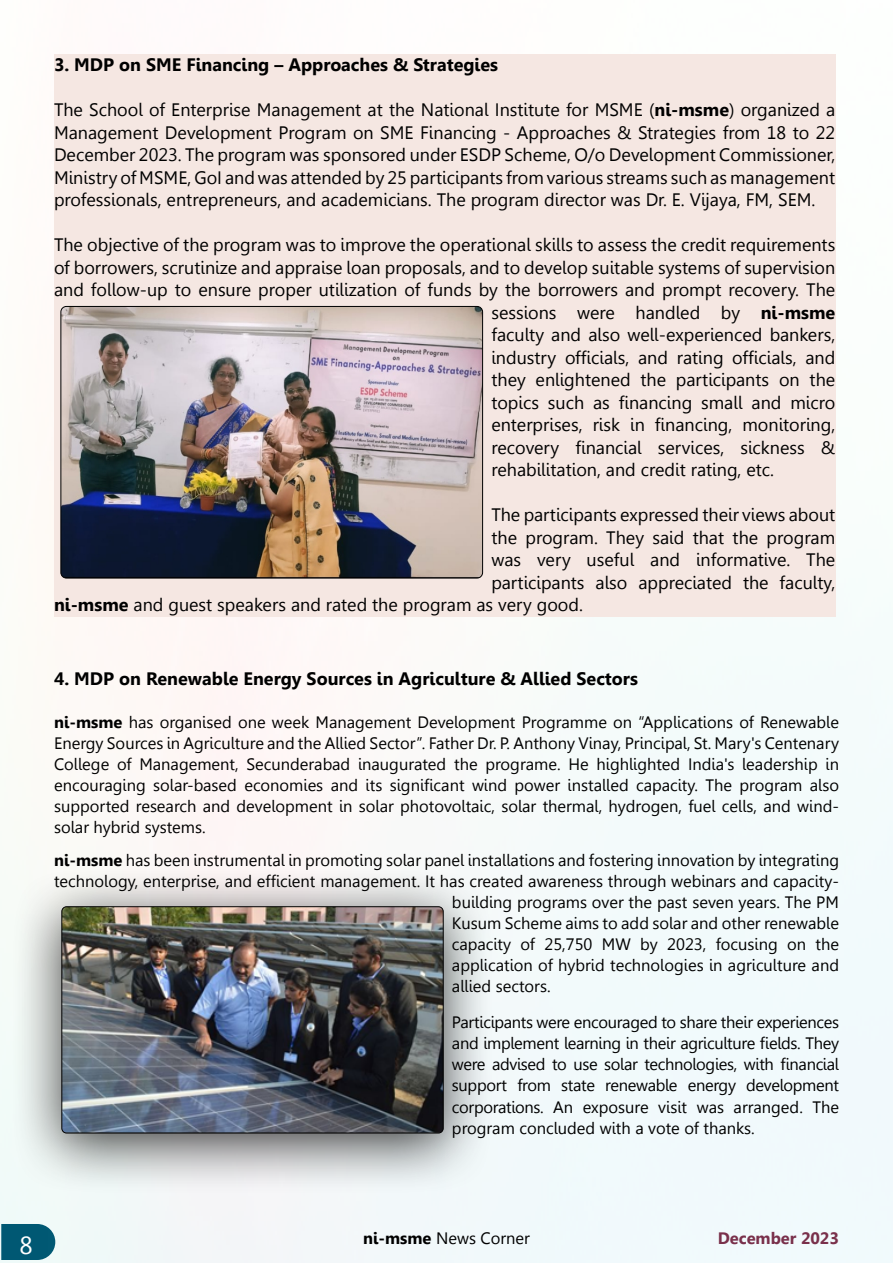
<style>
.page{position:relative;width:893px;height:1263px;background:#fff}
.page>*{position:absolute;margin:0;border:0;box-sizing:border-box;transform-origin:0 0}
.t1{font:24.75px "Leelawadee";color:#fff}
.t2{font:18px/22.5px "Leelawadee";color:#000;text-align:justify}
.t3{font:700 18px "Leelawadee";color:#000}
.t4{font:16.5px/21px "Leelawadee";color:#000;text-align:justify}
.t5{font:700 16.5px "Leelawadee";color:#79304b}
.s1{font-weight:700}
</style>
<div class="page">
<svg style="left:1px;top:1224px;width:54px;height:36px;background:#11637c"></svg>
<div style="left:54px;top:54px;width:781px;height:563px;background:#f5e7e2"></div>
<img style="left:61px;top:306px;width:422px;height:272px">
<div style="left:61px;top:306px;width:422px;height:272px;border:1px solid #000;border-radius:6px"></div>
<div style="left:11px;top:867px;width:483px;height:328px;background:#000;opacity:.75"></div>
<img style="left:62px;top:907px;width:381px;height:226px">
<div style="left:62px;top:906px;width:381px;height:227px;border:1px solid #000;border-radius:5px"></div>
<p class="t3" style="left:54px;top:54px;width:446px">3. MDP on SME Financing – Approaches &amp; Strategies</p>
<p class="t2" style="left:54px;top:99px;width:783px">The School of Enterprise Management at the National Institute for MSME (<span class="s1">ni-msme</span>) organized a Management Development Program on SME Financing - Approaches &amp; Strategies from 18 to 22<br>December 2023. The program was sponsored under ESDP Scheme, O/o Development Commissioner, Ministry of MSME, GoI and was attended by 25 participants from various streams such as management professionals, entrepreneurs, and academicians. The program director was Dr. E. Vijaya, FM, SEM.</p>
<p class="t2" style="left:54px;top:234px;width:783px">The objective of the program was to improve the operational skills to assess the credit requirements</p>
<p class="t2" style="left:54px;top:256px;width:783px">of borrowers, scrutinize and appraise loan proposals, and to develop suitable systems of supervision</p>
<p class="t2" style="left:54px;top:279px;width:783px">and follow-up to ensure proper utilization of funds by the borrowers and prompt recovery. The</p>
<p class="t2" style="left:491px;top:301px;width:345px">sessions were handled by <span class="s1">ni-msme</span></p>
<p class="t2" style="left:491px;top:324px;width:345px">faculty and also well-experienced bankers,</p>
<p class="t2" style="left:491px;top:346px;width:345px">industry officials, and rating officials, and</p>
<p class="t2" style="left:491px;top:369px;width:345px">they enlightened the participants on the</p>
<p class="t2" style="left:491px;top:391px;width:345px">topics such as financing small and micro</p>
<p class="t2" style="left:491px;top:414px;width:345px">enterprises, risk in financing, monitoring,</p>
<p class="t2" style="left:491px;top:436px;width:345px">recovery financial services, sickness &amp;</p>
<p class="t2" style="left:491px;top:459px;width:284px">rehabilitation, and credit rating, etc.</p>
<p class="t2" style="left:491px;top:504px;width:345px">The participants expressed their views about</p>
<p class="t2" style="left:491px;top:526px;width:345px">the program. They said that the program</p>
<p class="t2" style="left:491px;top:549px;width:345px">was very useful and informative. The</p>
<p class="t2" style="left:491px;top:571px;width:345px">participants also appreciated the faculty,</p>
<p class="t2" style="left:54px;top:594px;width:530px"><span class="s1">ni-msme</span> and guest speakers and rated the program as very good.</p>
<p class="t3" style="left:54px;top:668px;width:585px">4. MDP on Renewable Energy Sources in Agriculture &amp; Allied Sectors</p>
<p class="t4" style="left:54px;top:712px;width:786px"><span class="s1">ni-msme</span> has organised one week Management Development Programme on “Applications of Renewable Energy Sources in Agriculture and the Allied Sector”. Father Dr. P. Anthony Vinay, Principal, St. Mary's Centenary College of Management, Secunderabad inaugurated the programe. He highlighted India's leadership in encouraging solar-based economies and its significant wind power installed capacity. The program also supported research and development in solar photovoltaic, solar thermal, hydrogen, fuel cells, and wind&shy;solar hybrid systems.</p>
<p class="t4" style="left:54px;top:850px;width:786px"><span class="s1">ni-msme</span> has been instrumental in promoting solar panel installations and fostering innovation by integrating</p>
<p class="t4" style="left:54px;top:871px;width:786px">technology, enterprise, and efficient management. It has created awareness through webinars and capacity-</p>
<p class="t4" style="left:452px;top:892px;width:389px">building programs over the past seven years. The PM</p>
<p class="t4" style="left:452px;top:913px;width:389px">Kusum Scheme aims to add solar and other renewable</p>
<p class="t4" style="left:452px;top:934px;width:389px">capacity of 25,750 MW by 2023, focusing on the</p>
<p class="t4" style="left:452px;top:955px;width:389px">application of hybrid technologies in agriculture and</p>
<p class="t4" style="left:452px;top:976px;width:100px">allied sectors.</p>
<p class="t4" style="left:452px;top:1012px;width:389px">Participants were encouraged to share their experiences and implement learning in their agriculture fields. They were advised to use solar technologies, with financial support from state renewable energy development corporations. An exposure visit was arranged. The program concluded with a vote of thanks.</p>
<h1 class="t1" style="left:19px;top:1231px;width:15px">8</h1>
<p class="t4" style="left:363px;top:1228px;width:168px"><span class="s1">ni-msme</span> News Corner</p>
<p class="t5" style="left:718px;top:1228px;width:123px">December 2023</p>
</div>
